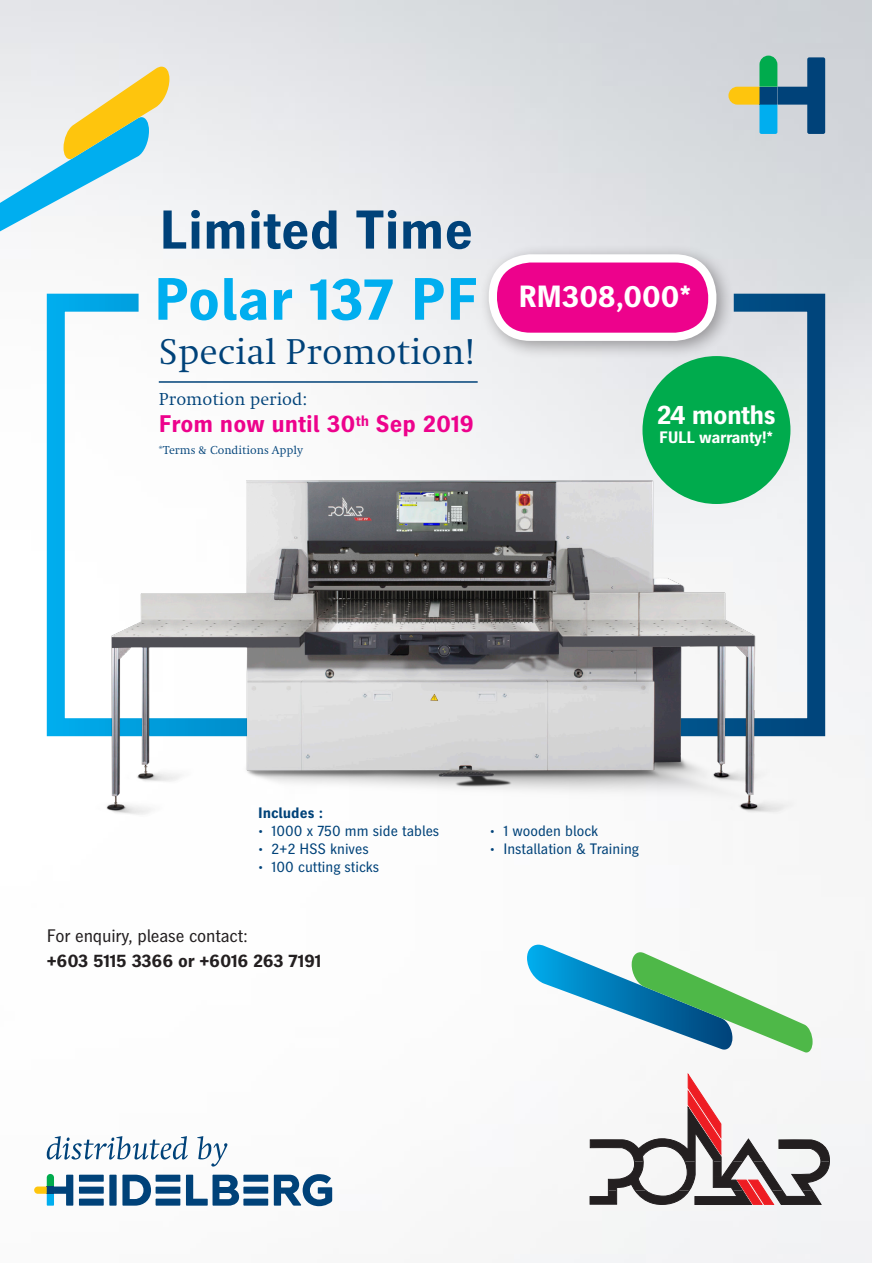
<style>
.page{position:relative;width:872px;height:1263px;background:#fff}
.page>*{position:absolute;margin:0;border:0;box-sizing:border-box;transform-origin:0 0}
.t1{font:700 59.25px "Heidelberg Gothic Ml";color:#00aeef}
.t2{font:700 54.15px "Heidelberg Gothic Ml";color:#004279}
.t3{font:37.2px "Heidelberg Antiqua ML";color:#004279}
.t4{font:700 30.45px "Heidelberg Gothic Ml";letter-spacing:-.02em;color:#fff}
.t5{font:700 26.55px "Heidelberg Gothic Ml";letter-spacing:-.025em;color:#fff}
.t6{font:700 23.85px "Heidelberg Gothic Ml";color:#ed028c}
.t7{font:700 18px "Heidelberg Gothic Ml";letter-spacing:-.02em;color:#231f20}
.t8{font:18px "Heidelberg Gothic Ml";letter-spacing:-.01em;color:#231f20}
.t9{font:18px "Heidelberg Antiqua ML";color:#004279}
.t10{font:700 16.5px "Heidelberg Gothic Ml";letter-spacing:-.025em;color:#fff}
.t11{font:15px "Heidelberg Gothic Ml";color:#004279}
.t12{font:700 15px "Heidelberg Gothic Ml";color:#004279}
.t13{font:12px "Heidelberg Antiqua ML";color:#004279}
</style>
<div class="page">
<img style="left:0;top:0;width:871px;height:1263px">
<svg style="left:728px;top:56px;width:97px;height:78px;background:#7aa3a7"></svg>
<div style="left:479px;top:244px;width:255px;height:115px;background:#231f20;opacity:.4"></div>
<div style="left:493px;top:258px;width:219px;height:79px;background:#ed028c;border-radius:38px"></div>
<div style="left:489px;top:254px;width:227px;height:87px;border:8px solid #fff;border-radius:38px"></div>
<svg style="left:0;top:67px;width:169px;height:173px"></svg>
<svg style="left:527px;top:945px;width:285px;height:107px"></svg>
<svg style="left:122px;top:1175px;width:29px;height:30px"></svg>
<div style="left:109px;top:1175px;width:8px;height:30px;background:#004279"></div>
<div style="left:79px;top:1175px;width:25px;height:7px;background:#004279"></div>
<div style="left:79px;top:1186px;width:25px;height:8px;background:#004279"></div>
<div style="left:79px;top:1198px;width:25px;height:7px;background:#004279"></div>
<div style="left:156px;top:1175px;width:24px;height:7px;background:#004279"></div>
<div style="left:156px;top:1186px;width:24px;height:8px;background:#004279"></div>
<div style="left:156px;top:1198px;width:24px;height:7px;background:#004279"></div>
<svg style="left:186px;top:1175px;width:53px;height:30px"></svg>
<div style="left:243px;top:1175px;width:25px;height:7px;background:#004279"></div>
<div style="left:243px;top:1186px;width:25px;height:8px;background:#004279"></div>
<div style="left:243px;top:1198px;width:25px;height:7px;background:#004279"></div>
<svg style="left:274px;top:1174px;width:58px;height:32px"></svg>
<svg style="left:34px;top:1174px;width:39px;height:31px"></svg>
<svg style="left:47px;top:1136px;width:141px;height:23px"></svg>
<svg style="left:197px;top:1136px;width:30px;height:30px"></svg>
<svg style="left:589px;top:1073px;width:241px;height:132px"></svg>
<svg style="left:38px;top:285px;width:796px;height:460px"></svg>
<img style="left:79px;top:420px;width:735px;height:460px">
<hr style="left:159px;top:381px;width:318px;height:2px;background:#004279">
<div style="left:642px;top:356px;width:148px;height:148px;background:#00ab4d;border-radius:50%"></div>
<p class="t2" style="left:159px;top:200px;width:315px">Limited Time</p>
<p class="t1" style="left:154px;top:266px;width:326px">Polar 137 PF</p>
<p class="t3" style="left:159px;top:331px;width:316px">Special Promotion!</p>
<p class="t9" style="left:159px;top:389px;width:150px">Promotion period:</p>
<p class="t6" style="left:159px;top:411px;width:317px">From now until 30<sup>th</sup> Sep 2019</p>
<p class="t13" style="left:159px;top:443px;width:146px">*Terms &amp; Conditions Apply</p>
<p class="t4" style="left:518px;top:280px;width:175px">RM308,000*</p>
<p class="t5" style="left:656px;top:400px;width:121px">24 months</p>
<p class="t10" style="left:659px;top:428px;width:116px">FULL warranty!*</p>
<p class="t12" style="left:258px;top:804px;width:67px">Includes :</p>
<p class="t11" style="left:258px;top:822px;width:183px">• 1000 x 750 mm side tables</p>
<p class="t11" style="left:258px;top:840px;width:112px">• 2+2 HSS knives</p>
<p class="t11" style="left:258px;top:858px;width:123px">• 100 cutting sticks</p>
<p class="t8" style="left:47px;top:926px;width:203px">For enquiry, please contact:</p>
<p class="t7" style="left:47px;top:951px;width:276px">+603 5115 3366 or +6016 263 7191</p>
<p class="t11" style="left:490px;top:822px;width:110px">• 1 wooden block</p>
<p class="t11" style="left:490px;top:840px;width:150px">• Installation &amp; Training</p>
</div>
